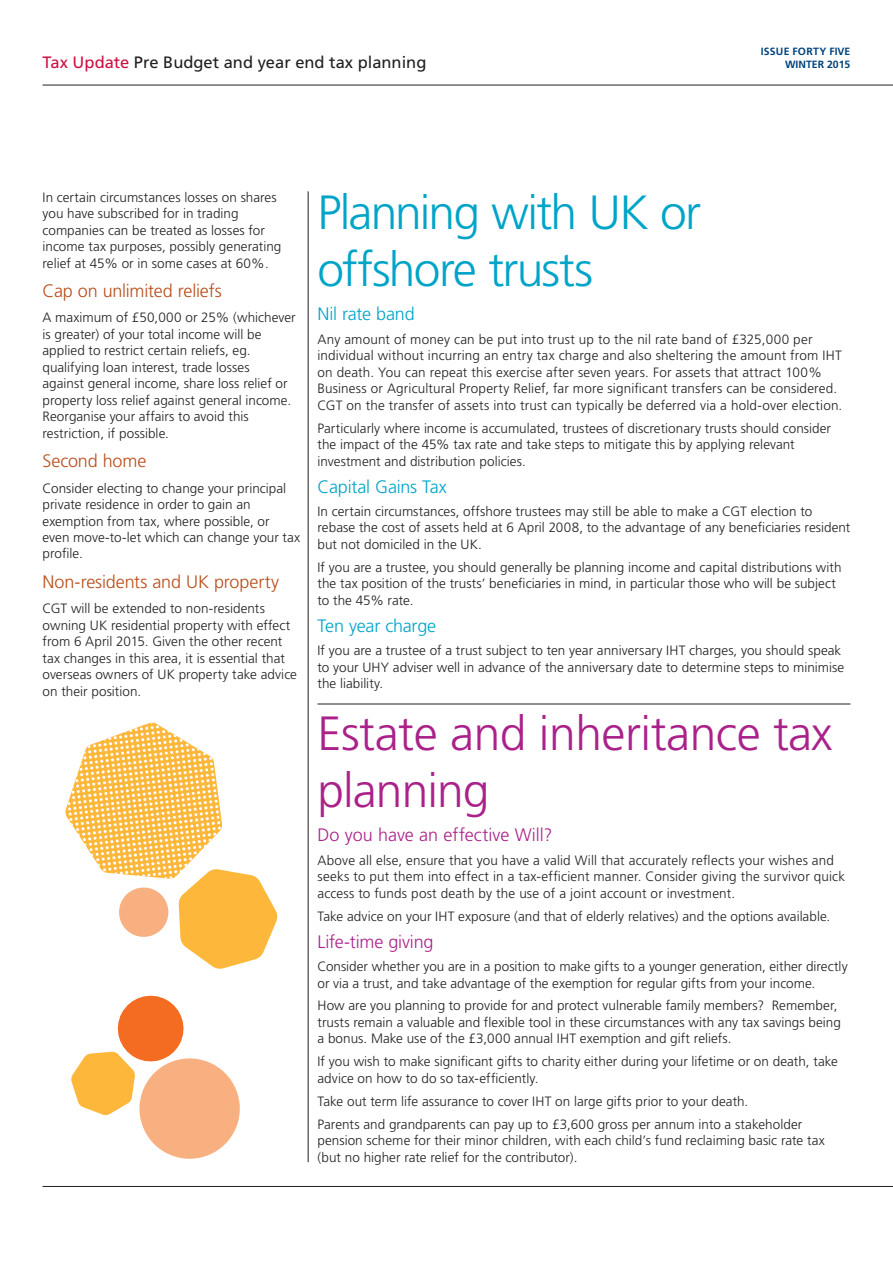
<style>
.page{position:relative;width:893px;height:1263px;background:#fff}
.page>*{position:absolute;margin:0;border:0;box-sizing:border-box;transform-origin:0 0}
.t1{font:300 48px/57px "Frutiger";letter-spacing:-.01em;color:#aa218a}
.Heading{font:300 48px/57px "Frutiger";letter-spacing:-.035em;color:#00a4c8}
.Body{font:300 18px "Frutiger";letter-spacing:-.01em;color:#b94d19}
.Body-2{font:300 18px "Frutiger";letter-spacing:-.01em;color:#00a4c8}
.Lead_para{font:300 18px "Frutiger";color:#aa218a}
.Body-3{font:300 18px "Frutiger";letter-spacing:-.01em;color:#aa218a}
.Lead_para-2{font:300 18px "Frutiger";letter-spacing:-.015em;color:#00a4c8}
.t2{font:16.5px "Frutiger";color:#231f20}
.Body-4{font:300 13.5px/16.5px "Frutiger";letter-spacing:.005em;color:#231f20}
.Lead_para-3{font:300 13.5px/16.5px "Frutiger";letter-spacing:.015em;color:#231f20}
.t3{font:700 10.5px "Frutiger";letter-spacing:.025em;color:#01437c}
.t4{font:700 10.5px "Frutiger";color:#01437c}
.s1{color:#cd1141}
</style>
<div class="page">
<hr style="left:43px;top:85px;width:850px;height:1px;background:#231f20">
<hr style="left:43px;top:1186px;width:850px;height:1px;background:#231f20">
<hr style="left:308px;top:191px;width:1px;height:971px;background:#231f20">
<hr style="left:317px;top:704px;width:533px;height:1px;background:#231f20">
<svg style="left:71px;top:995px;width:169px;height:164px"></svg>
<svg style="left:65px;top:722px;width:213px;height:247px"></svg>
<p class="t3" style="left:761px;top:45px;width:91px">ISSUE FORTY FIVE</p>
<p class="t2" style="left:43px;top:53px;width:385px"><span class="s1">Tax Update</span> Pre Budget and year end tax planning</p>
<p class="t4" style="left:785px;top:58px;width:67px">WINTER 2015</p>
<p class="Body-4" style="left:43px;top:189px;width:240px">In certain circumstances losses on shares you have subscribed for in trading companies can be treated as losses for income tax purposes, possibly generating relief at 45% or in some cases at 60%.</p>
<p class="Body" style="left:43px;top:281px;width:181px">Cap on unlimited reliefs</p>
<p class="Body-4" style="left:43px;top:309px;width:255px">A maximum of £50,000 or 25% (whichever is greater) of your total income will be applied to restrict certain reliefs, eg. qualifying loan interest, trade losses<br>against general income, share loss relief or property loss relief against general income.<br>Reorganise your affairs to avoid this restriction, if possible.</p>
<p class="Body" style="left:43px;top:451px;width:105px">Second home</p>
<p class="Body-4" style="left:43px;top:479px;width:259px">Consider electing to change your principal private residence in order to gain an exemption from tax, where possible, or<br>even move-to-let which can change your tax profile.</p>
<p class="Body" style="left:43px;top:572px;width:238px">Non-residents and UK property</p>
<p class="Body-4" style="left:43px;top:600px;width:256px">CGT will be extended to non-residents owning UK residential property with effect from 6 April 2015. Given the other recent tax changes in this area, it is essential that overseas owners of UK property take advice on their position.</p>
<p class="Heading" style="left:317px;top:184px;width:385px">Planning with UK or offshore trusts</p>
<p class="Lead_para-2" style="left:317px;top:303px;width:99px">Nil rate band</p>
<p class="Lead_para-3" style="left:317px;top:331px;width:526px">Any amount of money can be put into trust up to the nil rate band of £325,000 per individual without incurring an entry tax charge and also sheltering the amount from IHT on death. You can repeat this exercise after seven years. For assets that attract 100% Business or Agricultural Property Relief, far more significant transfers can be considered.<br>CGT on the transfer of assets into trust can typically be deferred via a hold-over election.</p>
<p class="Body-4" style="left:317px;top:420px;width:515px">Particularly where income is accumulated, trustees of discretionary trusts should consider the impact of the 45% tax rate and take steps to mitigate this by applying relevant investment and distribution policies.</p>
<p class="Body-2" style="left:317px;top:477px;width:131px">Capital Gains Tax</p>
<p class="Body-4" style="left:317px;top:503px;width:534px">In certain circumstances, offshore trustees may still be able to make a CGT election to rebase the cost of assets held at 6 April 2008, to the advantage of any beneficiaries resident but not domiciled in the UK.</p>
<p class="Body-4" style="left:317px;top:559px;width:526px">If you are a trustee, you should generally be planning income and capital distributions with the tax position of the trusts’ beneficiaries in mind, in particular those who will be subject to the 45% rate.</p>
<p class="Body-2" style="left:317px;top:616px;width:120px">Ten year charge</p>
<p class="Body-4" style="left:317px;top:642px;width:528px">If you are a trustee of a trust subject to ten year anniversary IHT charges, you should speak to your UHY adviser well in advance of the anniversary date to determine steps to minimise the liability.</p>
<p class="t1" style="left:317px;top:705px;width:517px">Estate and inheritance tax planning</p>
<p class="Lead_para" style="left:317px;top:824px;width:236px">Do you have an effective Will?</p>
<p class="Body-4" style="left:317px;top:852px;width:529px">Above all else, ensure that you have a valid Will that accurately reflects your wishes and seeks to put them into effect in a tax-efficient manner. Consider giving the survivor quick access to funds post death by the use of a joint account or investment.</p>
<p class="Body-4" style="left:317px;top:908px;width:514px">Take advice on your IHT exposure (and that of elderly relatives) and the options available.</p>
<p class="Body-3" style="left:317px;top:932px;width:117px">Life-time giving</p>
<p class="Body-4" style="left:317px;top:958px;width:532px">Consider whether you are in a position to make gifts to a younger generation, either directly or via a trust, and take advantage of the exemption for regular gifts from your income.</p>
<p class="Body-4" style="left:317px;top:997px;width:525px">How are you planning to provide for and protect vulnerable family members? Remember, trusts remain a valuable and flexible tool in these circumstances with any tax savings being a bonus. Make use of the £3,000 annual IHT exemption and gift reliefs.</p>
<p class="Body-4" style="left:317px;top:1053px;width:522px">If you wish to make significant gifts to charity either during your lifetime or on death, take advice on how to do so tax-efficiently.</p>
<p class="Body-4" style="left:317px;top:1093px;width:432px">Take out term life assurance to cover IHT on large gifts prior to your death.</p>
<p class="Body-4" style="left:317px;top:1115px;width:509px">Parents and grandparents can pay up to £3,600 gross per annum into a stakeholder pension scheme for their minor children, with each child’s fund reclaiming basic rate tax (but no higher rate relief for the contributor).</p>
</div>
